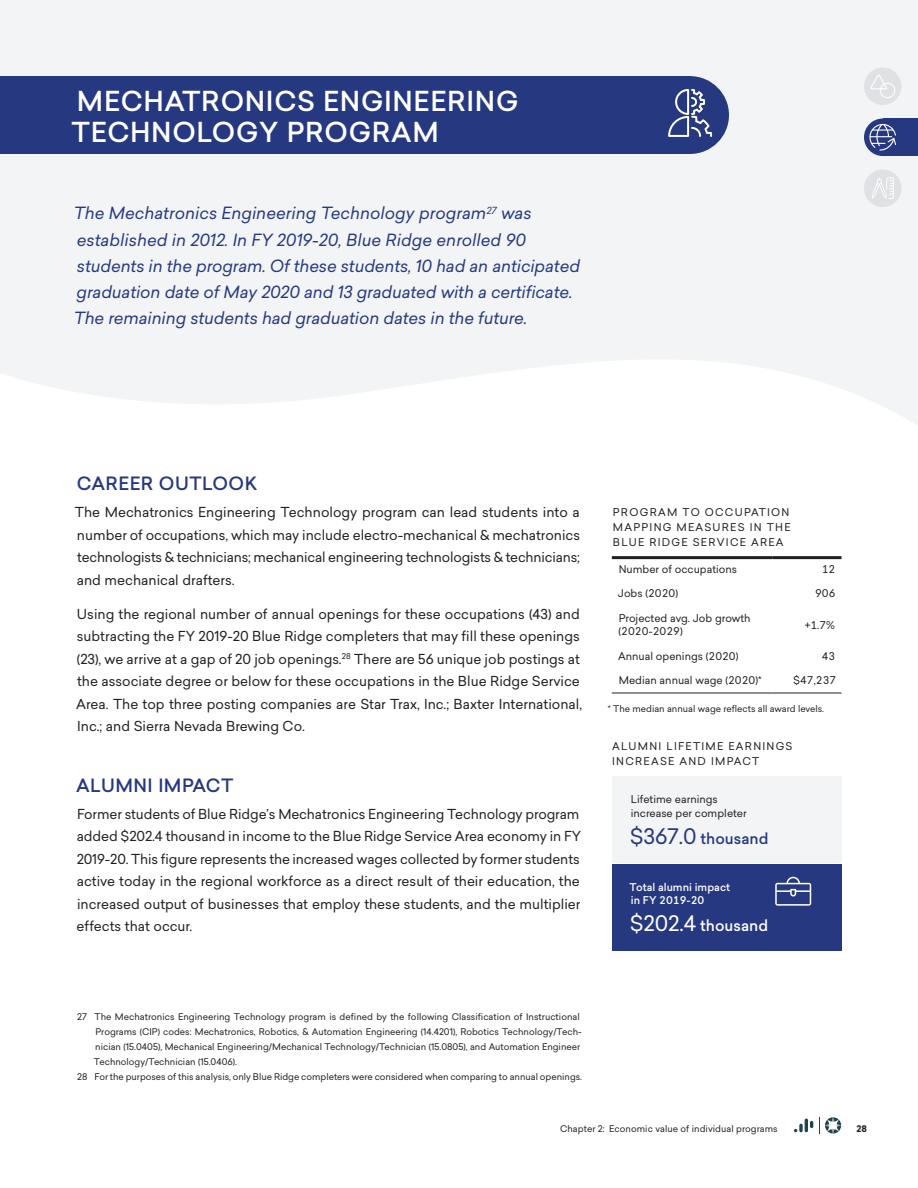
<style>
.page{position:relative;width:918px;height:1188px;background:#fff}
.page>*{position:absolute;margin:0;border:0;box-sizing:border-box;transform-origin:0 0}
.Heading_2{font:500 27px/31.5px "Sailec";letter-spacing:.025em;color:#fff}
.FS_Heading_1{font:500 18px "Sailec";letter-spacing:.025em;color:#263980}
.Program_blurb{font:italic 16.5px/26.2px "Sailec";letter-spacing:-.01em;color:#263980}
.t1{font:500 15px "Sailec";color:#263980}
.t2{font:500 15px "Sailec";color:#fff}
.t3{font:13.5px/22.5px "Sailec";color:#231f20}
.Table_left{font:10.5px/13.5px "Sailec";color:#231f20}
.Figure_title{font:10.5px/15px "Sailec";letter-spacing:.12em;color:#231f20;text-align:justify}
.Figure_text{font:10.5px/13.5px "Sailec";color:#231f20}
.Figure_text-2{font:500 10.5px/13.5px "Sailec";color:#fff}
.Table_right{font:10.5px "Sailec";color:#231f20}
.Footnote{font:9px/15px "Sailec";color:#231f20}
.Figure_footnote{font:9px "Sailec";color:#231f20}
.t4{font:700 9px "Sailec";color:#231f20}
.s1{font-weight:400;font-size:21px}
</style>
<div class="page">
<svg style="left:0;top:0;width:918px;height:425px;fill:#f2f4f6"></svg>
<div style="left:883px;top:119px;width:35px;height:37px;background:#263980"></div>
<div style="left:864px;top:68px;width:38px;height:37px;background:#dfe1e4;border-radius:50%"></div>
<svg style="left:870px;top:74px;width:25px;height:24px"></svg>
<div style="left:864px;top:119px;width:38px;height:37px;background:#263980;border-radius:50%"></div>
<svg style="left:869px;top:124px;width:27px;height:27px"></svg>
<svg style="left:794px;top:1119px;width:19px;height:13px"></svg>
<svg style="left:819px;top:1117px;width:22px;height:17px"></svg>
<div style="left:864px;top:170px;width:38px;height:37px;background:#dfe1e4;border-radius:50%"></div>
<svg style="left:872px;top:177px;width:22px;height:22px"></svg>
<div style="left:0;top:76px;width:690px;height:78px;background:#263980"></div>
<div style="left:651px;top:76px;width:78px;height:78px;background:#263980;border-radius:50%"></div>
<svg style="left:668px;top:89px;width:44px;height:48px"></svg>
<hr style="left:612px;top:693px;width:160px;height:1px;background:#231f20">
<hr style="left:772px;top:693px;width:69px;height:1px;background:#231f20">
<hr style="left:612px;top:556px;width:160px;height:3px;background:#231f20">
<hr style="left:772px;top:556px;width:69px;height:3px;background:#231f20">
<div style="left:612px;top:864px;width:230px;height:87px;background:#263980"></div>
<div style="left:612px;top:776px;width:230px;height:87px;background:#f2f4f6"></div>
<svg style="left:775px;top:877px;width:36px;height:29px"></svg>
<p class="Heading_2" style="left:71px;top:85px;width:448px">MECHATRONICS ENGINEERING<br>TECHNOLOGY PROGRAM</p>
<p class="Program_blurb" style="left:74px;top:200px;width:508px">The Mechatronics Engineering Technology program<sup>27</sup> was established in 2012. In FY 2019-20, Blue Ridge enrolled 90 students in the program. Of these students, 10 had an anticipated graduation date of May 2020 and 13 graduated with a certificate.<br>The remaining students had graduation dates in the future.</p>
<p class="FS_Heading_1" style="left:77px;top:471px;width:182px">CAREER OUTLOOK</p>
<p class="t3" style="left:75px;top:501px;width:507px;text-align:justify">The Mechatronics Engineering Technology program can lead students into a number of occupations, which may include electro-mechanical &amp; mechatronics technologists &amp; technicians; mechanical engineering technologists &amp; technicians; and mechanical drafters.</p>
<p class="t3" style="left:76px;top:602px;width:508px">Using the regional number of annual openings for these occupations (43) and subtracting the FY 2019-20 Blue Ridge completers that may fill these openings (23), we arrive at a gap of 20 job openings.<sup>28</sup> There are 56 unique job postings at the associate degree or below for these occupations in the Blue Ridge Service Area. The top three posting companies are Star Trax, Inc.; Baxter International, Inc.; and Sierra Nevada Brewing Co.</p>
<p class="FS_Heading_1" style="left:76px;top:773px;width:159px">ALUMNI IMPACT</p>
<p class="t3" style="left:77px;top:803px;width:506px">Former students of Blue Ridge’s Mechatronics Engineering Technology program added $202.4 thousand in income to the Blue Ridge Service Area economy in FY 2019-20. This figure represents the increased wages collected by former students active today in the regional workforce as a direct result of their education, the increased output of businesses that employ these students, and the multiplier effects that occur.</p>
<p class="Figure_title" style="left:613px;top:504px;width:179px">PROGRAM TO OCCUPATION MAPPING MEASURES IN THE BLUE RIDGE SERVICE AREA</p>
<p class="Table_left" style="left:619px;top:562px;width:120px">Number of occupations</p>
<p class="Table_right" style="left:822px;top:562px;width:15px">12</p>
<p class="Table_left" style="left:618px;top:587px;width:62px">Jobs (2020)</p>
<p class="Table_right" style="left:815px;top:586px;width:22px">906</p>
<p class="Table_left" style="left:619px;top:611px;width:133px">Projected avg. Job growth (2020-2029)</p>
<p class="Table_right" style="left:805px;top:617px;width:32px">+1.7%</p>
<p class="Table_left" style="left:618px;top:649px;width:122px">Annual openings (2020)</p>
<p class="Table_right" style="left:822px;top:648px;width:15px">43</p>
<p class="Table_left" style="left:619px;top:673px;width:144px">Median annual wage (2020)*</p>
<p class="Table_right" style="left:793px;top:673px;width:45px">$47,237</p>
<p class="Figure_footnote" style="left:608px;top:703px;width:218px">* The median annual wage reflects all award levels.</p>
<p class="Figure_title" style="left:612px;top:739px;width:182px">ALUMNI LIFETIME EARNINGS<br>INCREASE AND IMPACT</p>
<p class="Figure_text" style="left:631px;top:793px;width:117px">Lifetime earnings increase per completer</p>
<p class="t1" style="left:630px;top:828px;width:140px"><span class="s1">$367.0</span> thousand</p>
<p class="Figure_text-2" style="left:629px;top:880px;width:102px">Total alumni impact in FY 2019-20</p>
<p class="t2" style="left:630px;top:915px;width:140px"><span class="s1">$202.4</span> thousand</p>
<p class="Footnote" style="left:94px;top:1009px;width:489px;text-indent:-17px">27 The Mechatronics Engineering Technology program is defined by the following Classification of Instructional Programs (CIP) codes: Mechatronics, Robotics, &amp; Automation Engineering (14.4201), Robotics Technology/Tech&shy;nician (15.0405), Mechanical Engineering/Mechanical Technology/Technician (15.0805), and Automation Engineer Technology/Technician (15.0406).</p>
<p class="Footnote" style="left:77px;top:1069px;width:506px">28 For the purposes of this analysis, only Blue Ridge completers were considered when comparing to annual openings.</p>
<p class="Footnote" style="left:560px;top:1121px;width:219px">Chapter 2: Economic value of individual programs</p>
<p class="t4" style="left:856px;top:1123px;width:12px">28</p>
</div>
